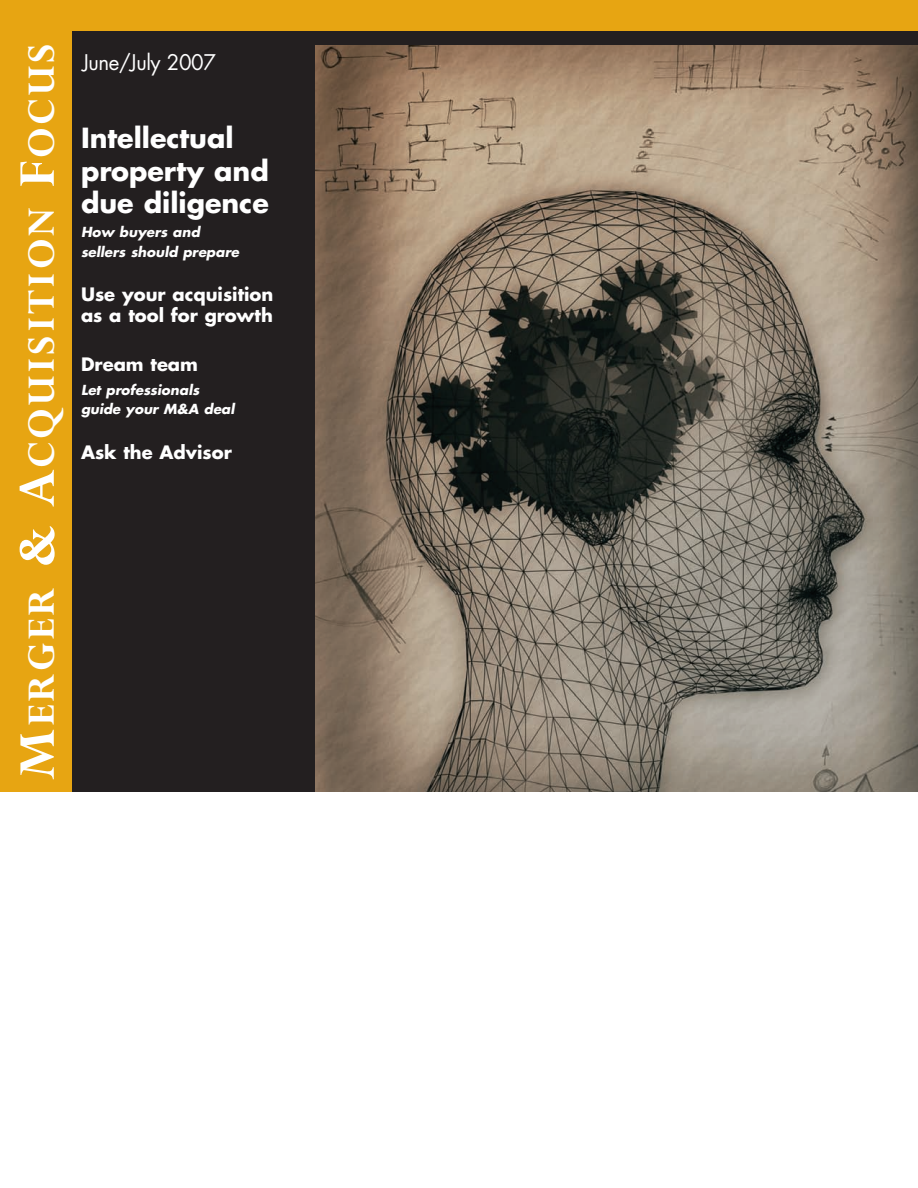
<style>
.page{position:relative;width:918px;height:1188px;background:#fff}
.page>*{position:absolute;margin:0;border:0;box-sizing:border-box;transform-origin:0 0}
.t1{font:700 42.75px "Perpetua Std";letter-spacing:.06em;color:#fff}
.t2{font:700 27px/32.4px "Futura Std";color:#fff}
.t3{font:21px "Futura Std";letter-spacing:-.02em;color:#fff}
.t4{font:700 18px/21.6px "Futura Std";color:#fff}
.t5{font:italic 700 13.5px/19.5px "Futura Std";color:#fff}
.s1{font-size:57px}
</style>
<div class="page">
<div style="left:0;top:0;width:918px;height:792px;background:#e7a512"></div>
<div style="left:72px;top:32px;width:846px;height:760px;background:#231f20"></div>
<img style="left:315px;top:45px;width:603px;height:747px">
<h1 class="t1" style="left:25px;top:780px;width:739px;rotate:-90deg"><span class="s1">M</span>ERGER <span class="s1">&amp; A</span>CQUISITION <span class="s1">F</span>OCUS</h1>
<h3 class="t3" style="left:82px;top:52px;width:135px">June/July 2007</h3>
<h2 class="t2" style="left:81px;top:124px;width:189px">Intellectual property and due diligence</h2>
<p class="t5" style="left:81px;top:223px;width:160px">How buyers and sellers should prepare</p>
<h3 class="t4" style="left:81px;top:285px;width:194px">Use your acquisition as a tool for growth</h3>
<h3 class="t4" style="left:81px;top:355px;width:119px">Dream team</h3>
<p class="t5" style="left:81px;top:381px;width:155px">Let professionals guide your M&amp;A deal</p>
<h3 class="t4" style="left:81px;top:443px;width:152px">Ask the Advisor</h3>
</div>
